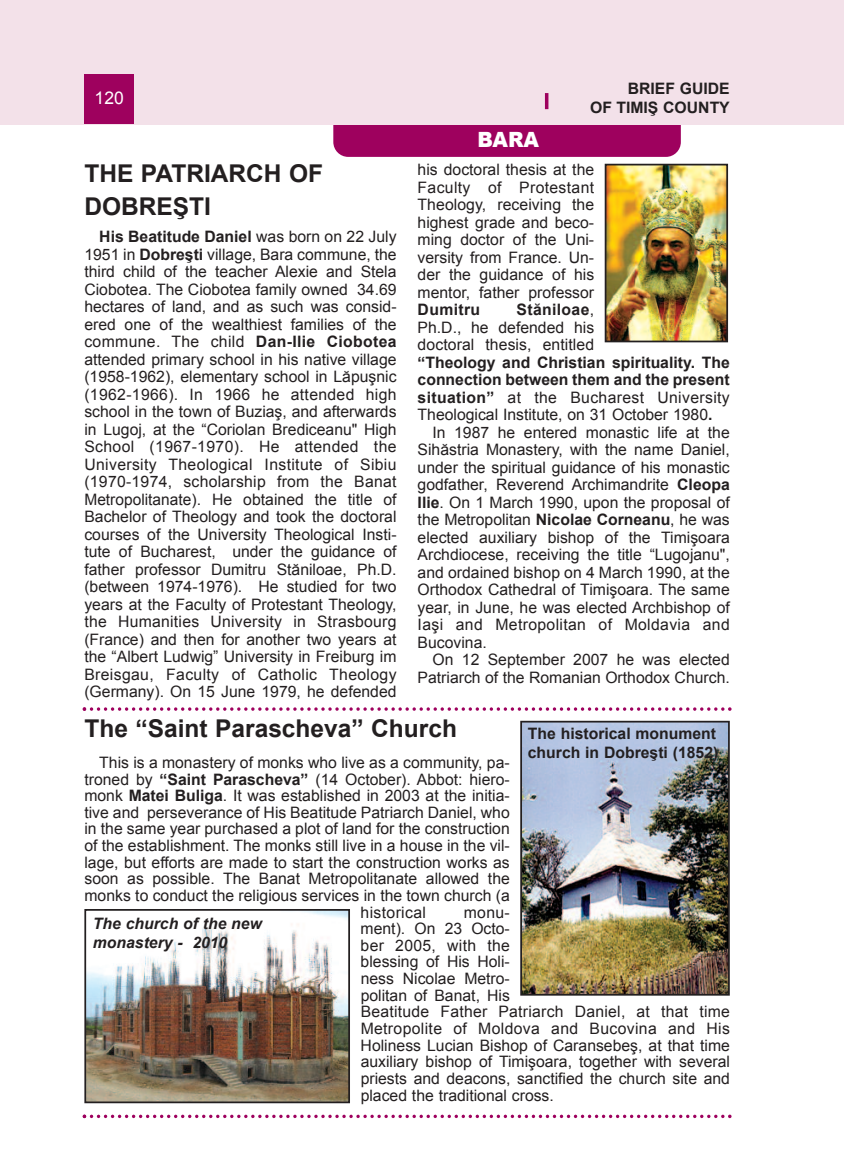
<style>
.page{position:relative;width:844px;height:1166px;background:#fff}
.page>*{position:absolute;margin:0;border:0;box-sizing:border-box;transform-origin:0 0}
.t1{font:700 24.5px/33.2px "Arial";color:#231f20}
.t2{font:900 21px "Arial";color:#fff;scale:.95 1}
.t3{font:17.5px "Arial";color:#fff}
.t4{font:15.75px/17.5px "Arial";color:#231f20;text-align:justify}
.t5{font:700 15.75px/17.5px "Arial";color:#231f20;text-align:right}
.t6{font:italic 700 15.75px/18.9px "Arial";color:#231f20}
.t7{font:15.75px "Arial";letter-spacing:.02em;color:#231f20}
.t8{font:700 15.75px "Arial";letter-spacing:.02em;color:#231f20}
.s1{font-weight:700}
.s2{font-weight:400}
</style>
<div class="page">
<div style="left:333px;top:93px;width:347px;height:64px;background:#9e015e;border-radius:15px"></div>
<div style="left:0;top:0;width:843px;height:124px;background:#f3e1e9"></div>
<div style="left:84px;top:74px;width:50px;height:50px;background:#9e015e"></div>
<hr style="left:545px;top:93px;width:3px;height:16px;background:#9e015e">
<img style="left:607px;top:167px;width:117px;height:172px">
<div style="left:604px;top:164px;width:123px;height:178px;border:2px solid #231f20"></div>
<img style="left:523px;top:724px;width:203px;height:268px">
<div style="left:520px;top:721px;width:209px;height:274px;border:2px solid #231f20"></div>
<svg style="left:83px;top:707px;width:648px;height:4px"></svg>
<svg style="left:83px;top:1114px;width:648px;height:4px"></svg>
<img style="left:87px;top:912px;width:260px;height:188px">
<div style="left:84px;top:909px;width:266px;height:194px;border:2px solid #231f20"></div>
<p class="t3" style="left:95px;top:88px;width:31px">120</p>
<p class="t5" style="left:590px;top:79px;width:141px;line-height:18.9px">BRIEF GUIDE<br>OF TIMIŞ COUNTY</p>
<h2 class="t2" style="left:477px;top:124px;width:66px">BARA</h2>
<h1 class="t1" style="left:84px;top:156px;width:240px">THE PATRIARCH OF<br>DOBREŞTI</h1>
<p class="t4" style="left:84px;top:228px;width:313px;text-indent:15px"><span class="s1">His Beatitude Daniel</span> was born on 22 July 1951 in <span class="s1">Dobreşti</span> village, Bara commune, the third child of the teacher Alexie and Stela Ciobotea. The Ciobotea family owned 34.69 hectares of land, and as such was consid&shy;ered one of the wealthiest families of the commune. The child <span class="s1">Dan-Ilie Ciobotea </span>attended primary school in his native village (1958-1962), elementary school in Lăpuşnic (1962-1966). In 1966 he attended high school in the town of Buziaş, and afterwards in Lugoj, at the “Coriolan Brediceanu" High School (1967-1970). He attended the University Theological Institute of Sibiu (1970-1974, scholarship from the Banat Metropolitanate). He obtained the title of Bachelor of Theology and took the doctoral courses of the University Theological Insti&shy;tute of Bucharest, under the guidance of father professor Dumitru Stăniloae, Ph.D. (between 1974-1976). He studied for two years at the Faculty of Protestant Theology, the Humanities University in Strasbourg (France) and then for another two years at the “Albert Ludwig” University in Freiburg im Breisgau, Faculty of Catholic Theology (Germany). On 15 June 1979, he defended</p>
<p class="t4" style="left:417px;top:161px;width:178px">his doctoral thesis at the Faculty of Protestant Theology, receiving the highest grade and beco&shy;ming doctor of the Uni&shy;versity from France. Un&shy;der the guidance of his mentor, father professor</p>
<p class="t8" style="left:417px;top:301px;width:64px">Dumitru</p>
<p class="t4" style="left:417px;top:301px;width:178px;text-indent:99px"><span class="s1">Stăniloae</span>, Ph.D., he defended his doctoral thesis, entitled</p>
<p class="t5" style="left:417px;top:353px;width:313px;text-align:justify">“Theology and Christian spirituality. The connection between them and the present situation” <span class="s2">at the Bucharest University Theological Institute, on 31 October 1980</span>.</p>
<p class="t4" style="left:417px;top:423px;width:313px;text-indent:15px">In 1987 he entered monastic life at the Sihăstria Monastery, with the name Daniel, under the spiritual guidance of his monastic godfather, Reverend Archimandrite <span class="s1">Cleopa Ilie</span>. On 1 March 1990, upon the proposal of the Metropolitan <span class="s1">Nicolae Corneanu</span>, he was elected auxiliary bishop of the Timişoara Archdiocese, receiving the title “Lugojanu", and ordained bishop on 4 March 1990, at the Orthodox Cathedral of Timişoara. The same year, in June, he was elected Archbishop of Iaşi and Metropolitan of Moldavia and Bucovina.</p>
<p class="t4" style="left:417px;top:651px;width:313px;text-align:right">On 12 September 2007 he was elected<br>Patriarch of the Romanian Orthodox Church.</p>
<h1 class="t1" style="left:84px;top:712px;width:374px">The “Saint Parascheva” Church</h1>
<p class="t4" style="left:99px;top:754px;width:412px">This is a monastery of monks who live as a community, pa-</p>
<p class="t4" style="left:84px;top:770px;width:427px">troned by <span class="s1">“Saint Parascheva”</span> (14 October). Abbot: hiero-</p>
<p class="t4" style="left:84px;top:787px;width:427px">monk <span class="s1">Matei Buliga</span>. It was established in 2003 at the initia-</p>
<p class="t4" style="left:84px;top:803px;width:427px">tive and perseverance of His Beatitude Patriarch Daniel, who</p>
<p class="t4" style="left:84px;top:820px;width:427px">in the same year purchased a plot of land for the construction</p>
<p class="t4" style="left:84px;top:837px;width:427px">of the establishment. The monks still live in a house in the vil-</p>
<p class="t4" style="left:84px;top:853px;width:427px">lage, but efforts are made to start the construction works as</p>
<p class="t4" style="left:84px;top:870px;width:427px">soon as possible. The Banat Metropolitanate allowed the</p>
<p class="t4" style="left:84px;top:887px;width:427px">monks to conduct the religious services in the town church (a</p>
<p class="t7" style="left:360px;top:903px;width:67px">historical</p>
<p class="t5" style="left:527px;top:724px;width:192px;line-height:18.9px;text-align:left">The historical monument church in Dobreşti (1852)</p>
<p class="t4" style="left:360px;top:904px;width:371px;line-height:16.6px;text-align:left;text-indent:103px">monu-<br>ment). On 23 Octo-<br>ber 2005, with the<br>blessing of His Holi-<br>ness Nicolae Metro-<br>politan of Banat, His<br>Beatitude Father Patriarch Daniel, at that time<br>Metropolite of Moldova and Bucovina and His<br>Holiness Lucian Bishop of Caransebeş, at that time auxiliary bishop of Timişoara, together with several priests and deacons, sanctified the church site and placed the traditional cross.</p>
<p class="t6" style="left:93px;top:914px;width:170px">The church of the new monastery - 2010</p>
</div>
